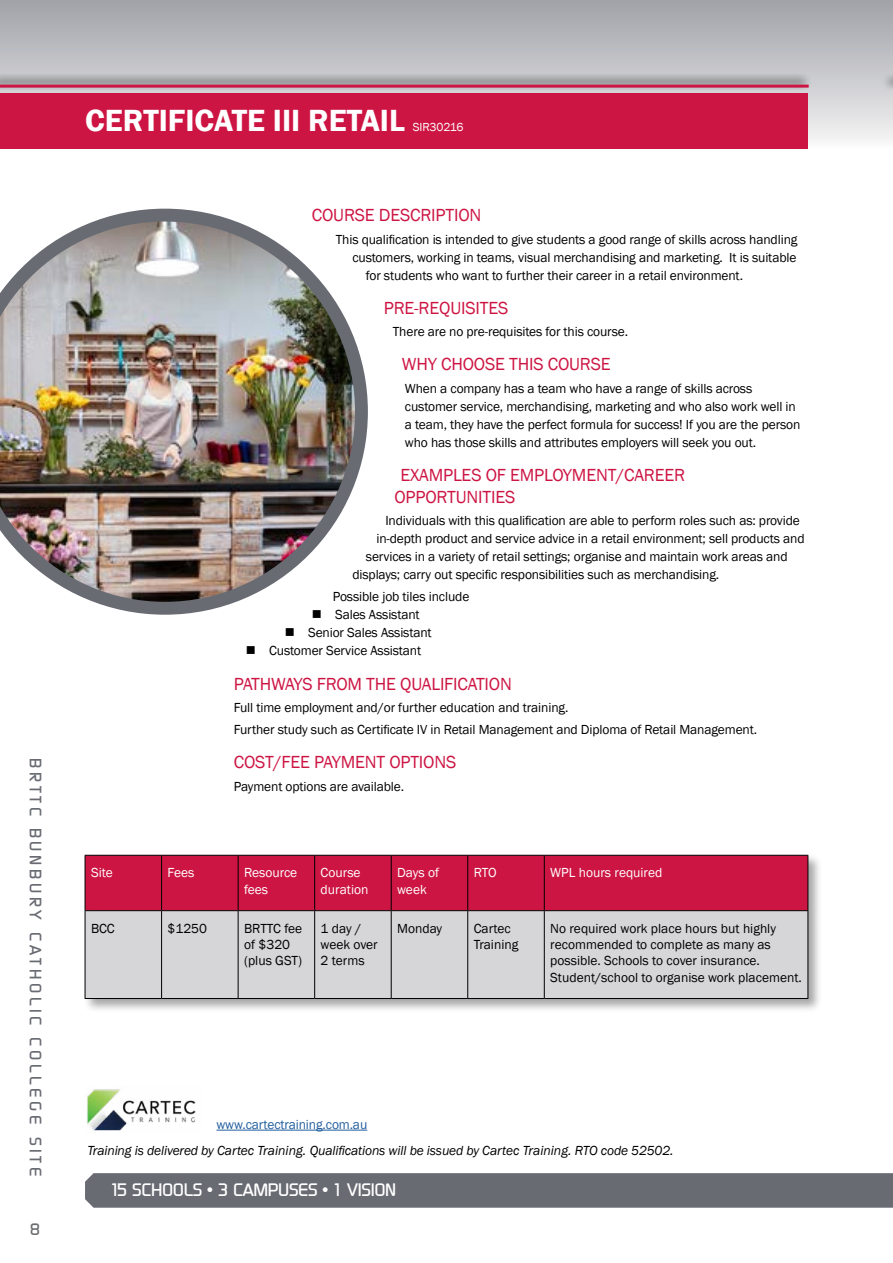
<style>
.page{position:relative;width:893px;height:1263px;background:#fff}
.page>*{position:absolute;margin:0;border:0;box-sizing:border-box;transform-origin:0 0}
.t1{font:600 31.5px "Franklin Gothic";color:#fff}
.t2{font:18px/21.6px "Franklin Gothic";letter-spacing:-.01em;color:#cd1543}
.t3{font:500 18px "Continuum";letter-spacing:-.02em;color:#fff}
.t4{font:500 16.5px "Continuum";letter-spacing:.22em;color:#696b73}
.t5{font:500 16.5px "Continuum";color:#6d6e71}
.t6{font:13.5px/16.2px "Franklin Gothic";letter-spacing:-.01em;color:#000}
.t7{font:italic 13.5px "Franklin Gothic";letter-spacing:-.01em;color:#000}
.t8{font:13.5px/16.2px "Franklin Gothic";color:#fff}
.t9{font:13.5px "Franklin Gothic";letter-spacing:-.01em;color:#215e9e}
.t10{font:12px "Franklin Gothic";letter-spacing:-.01em;color:#fff}
.s1{font-family:"Bahamas Plain";font-weight:400}
</style>
<div class="page">
<div style="left:0;top:0;width:893px;height:149px;background:linear-gradient(to bottom,#9fa0a7,#f7f7f7)"></div>
<div style="left:85px;top:1173px;width:808px;height:35px;background:#696b73"></div>
<div style="left:0;top:73px;width:812px;height:18px;background:#000;opacity:.75"></div>
<hr style="left:0;top:85px;width:809px;height:3px;background:#cd1543">
<div style="left:881px;top:73px;width:12px;height:18px;background:#000;opacity:.75"></div>
<img style="left:0;top:209px;width:368px;height:406px">
<div style="left:0;top:94px;width:808px;height:55px;background:#cd1543"></div>
<div style="left:83px;top:853px;width:740px;height:160px;background:#000;opacity:.35"></div>
<div style="left:86px;top:856px;width:721px;height:54px;background:#cd1543"></div>
<div style="left:86px;top:911px;width:721px;height:87px;background:#d6d6d9"></div>
<hr style="left:85px;top:855px;width:77px;height:1px;background:#000">
<hr style="left:85px;top:856px;width:1px;height:54px;background:#000">
<hr style="left:162px;top:855px;width:76px;height:1px;background:#000">
<hr style="left:161px;top:856px;width:1px;height:54px;background:#000">
<hr style="left:238px;top:855px;width:77px;height:1px;background:#000">
<hr style="left:238px;top:856px;width:1px;height:54px;background:#000">
<hr style="left:315px;top:855px;width:76px;height:1px;background:#000">
<hr style="left:314px;top:856px;width:1px;height:54px;background:#000">
<hr style="left:391px;top:855px;width:77px;height:1px;background:#000">
<hr style="left:391px;top:856px;width:1px;height:54px;background:#000">
<hr style="left:468px;top:855px;width:76px;height:1px;background:#000">
<hr style="left:467px;top:856px;width:1px;height:54px;background:#000">
<hr style="left:544px;top:855px;width:264px;height:1px;background:#000">
<hr style="left:544px;top:856px;width:1px;height:54px;background:#000">
<hr style="left:807px;top:856px;width:1px;height:54px;background:#000">
<hr style="left:85px;top:910px;width:77px;height:1px;background:#000">
<hr style="left:85px;top:911px;width:1px;height:87px;background:#000">
<hr style="left:162px;top:910px;width:76px;height:1px;background:#000">
<hr style="left:161px;top:911px;width:1px;height:87px;background:#000">
<hr style="left:238px;top:910px;width:77px;height:1px;background:#000">
<hr style="left:238px;top:911px;width:1px;height:87px;background:#000">
<hr style="left:315px;top:910px;width:76px;height:1px;background:#000">
<hr style="left:314px;top:911px;width:1px;height:87px;background:#000">
<hr style="left:391px;top:910px;width:77px;height:1px;background:#000">
<hr style="left:391px;top:911px;width:1px;height:87px;background:#000">
<hr style="left:468px;top:910px;width:76px;height:1px;background:#000">
<hr style="left:467px;top:911px;width:1px;height:87px;background:#000">
<hr style="left:544px;top:910px;width:264px;height:1px;background:#000">
<hr style="left:544px;top:911px;width:1px;height:87px;background:#000">
<hr style="left:807px;top:911px;width:1px;height:87px;background:#000">
<hr style="left:85px;top:998px;width:77px;height:1px;background:#000">
<hr style="left:162px;top:998px;width:76px;height:1px;background:#000">
<hr style="left:238px;top:998px;width:77px;height:1px;background:#000">
<hr style="left:315px;top:998px;width:76px;height:1px;background:#000">
<hr style="left:391px;top:998px;width:77px;height:1px;background:#000">
<hr style="left:468px;top:998px;width:76px;height:1px;background:#000">
<hr style="left:544px;top:998px;width:264px;height:1px;background:#000">
<hr style="left:216px;top:1130px;width:151px;height:1px;background:#215e9e">
<img style="left:87px;top:1089px;width:109px;height:42px">
<p class="t4" style="left:46px;top:758px;width:420px;rotate:90deg">BRTTC BUNBURY CATHOLIC COLLEGE SITE</p>
<p class="t5" style="left:30px;top:1218px;width:12px">8</p>
<h1 class="t1" style="left:85px;top:101px;width:321px">CERTIFICATE III RETAIL</h1>
<p class="t10" style="left:413px;top:120px;width:52px">SIR30216</p>
<h2 class="t2" style="left:312px;top:205px;width:171px">COURSE DESCRIPTION</h2>
<p class="t6" style="left:336px;top:231px;width:463px">This qualification is intended to give students a good range of skills across handling</p>
<p class="t6" style="left:352px;top:249px;width:446px">customers, working in teams, visual merchandising and marketing. It is suitable</p>
<p class="t6" style="left:366px;top:267px;width:379px">for students who want to further their career in a retail environment.</p>
<h2 class="t2" style="left:384px;top:297px;width:126px">PRE-REQUISITES</h2>
<p class="t6" style="left:393px;top:324px;width:237px">There are no pre-requisites for this course.</p>
<h2 class="t2" style="left:402px;top:354px;width:210px">WHY CHOOSE THIS COURSE</h2>
<p class="t6" style="left:405px;top:379px;width:397px;line-height:18px">When a company has a team who have a range of skills across customer service, merchandising, marketing and who also work well in a team, they have the perfect formula for success! If you are the person who has those skills and attributes employers will seek you out.</p>
<h2 class="t2" style="left:394px;top:465px;width:292px;text-indent:6px">EXAMPLES OF EMPLOYMENT/CAREER<br>OPPORTUNITIES</h2>
<p class="t6" style="left:385px;top:513px;width:416px">Individuals with this qualification are able to perform roles such as: provide</p>
<p class="t6" style="left:376px;top:531px;width:430px">in-depth product and service advice in a retail environment; sell products and</p>
<p class="t6" style="left:366px;top:549px;width:423px">services in a variety of retail settings; organise and maintain work areas and</p>
<p class="t6" style="left:352px;top:567px;width:368px">displays; carry out specific responsibilities such as merchandising.</p>
<p class="t6" style="left:333px;top:589px;width:138px">Possible job tiles include</p>
<p class="t6" style="left:312px;top:607px;width:109px">■ Sales Assistant</p>
<p class="t6" style="left:285px;top:625px;width:148px">■ Senior Sales Assistant</p>
<p class="t6" style="left:246px;top:643px;width:177px">■ Customer Service Assistant</p>
<h2 class="t2" style="left:234px;top:673px;width:280px">PATHWAYS FROM THE QUALIFICATION</h2>
<p class="t6" style="left:234px;top:696px;width:525px;line-height:22.2px">Full time employment and/or further education and training.<br>Further study such as Certificate IV in Retail Management and Diploma of Retail Management.</p>
<h2 class="t2" style="left:234px;top:752px;width:224px">COST/FEE PAYMENT OPTIONS</h2>
<p class="t6" style="left:234px;top:778px;width:172px">Payment options are available.</p>
<p class="t8" style="left:91px;top:865px;width:23px">Site</p>
<p class="t8" style="left:168px;top:865px;width:28px">Fees</p>
<p class="t8" style="left:244px;top:865px;width:55px">Resource fees</p>
<p class="t8" style="left:321px;top:865px;width:49px">Course duration</p>
<p class="t8" style="left:397px;top:865px;width:43px">Days of week</p>
<p class="t8" style="left:474px;top:865px;width:24px">RTO</p>
<p class="t8" style="left:550px;top:865px;width:114px">WPL hours required</p>
<p class="t6" style="left:91px;top:920px;width:25px">BCC</p>
<p class="t6" style="left:168px;top:920px;width:41px">$1250</p>
<p class="t6" style="left:244px;top:920px;width:60px">BRTTC fee of $320 (plus GST)</p>
<p class="t6" style="left:321px;top:920px;width:59px">1 day / week over<br>2 terms</p>
<p class="t6" style="left:397px;top:920px;width:46px">Monday</p>
<p class="t6" style="left:474px;top:920px;width:46px">Cartec<br>Training</p>
<p class="t6" style="left:550px;top:920px;width:253px">No required work place hours but highly recommended to complete as many as possible. Schools to cover insurance.<br>Student/school to organise work placement.</p>
<p class="t9" style="left:216px;top:1116px;width:152px">www.cartectraining.com.au</p>
<p class="t7" style="left:87px;top:1142px;width:588px">Training is delivered by Cartec Training. Qualifications will be issued by Cartec Training. RTO code 52502.</p>
<h2 class="t3" style="left:110px;top:1177px;width:288px"><span class="s1">1</span>5 SCHOOLS • 3 CAMPUSES • <span class="s1">1</span> VISION</h2>
</div>
